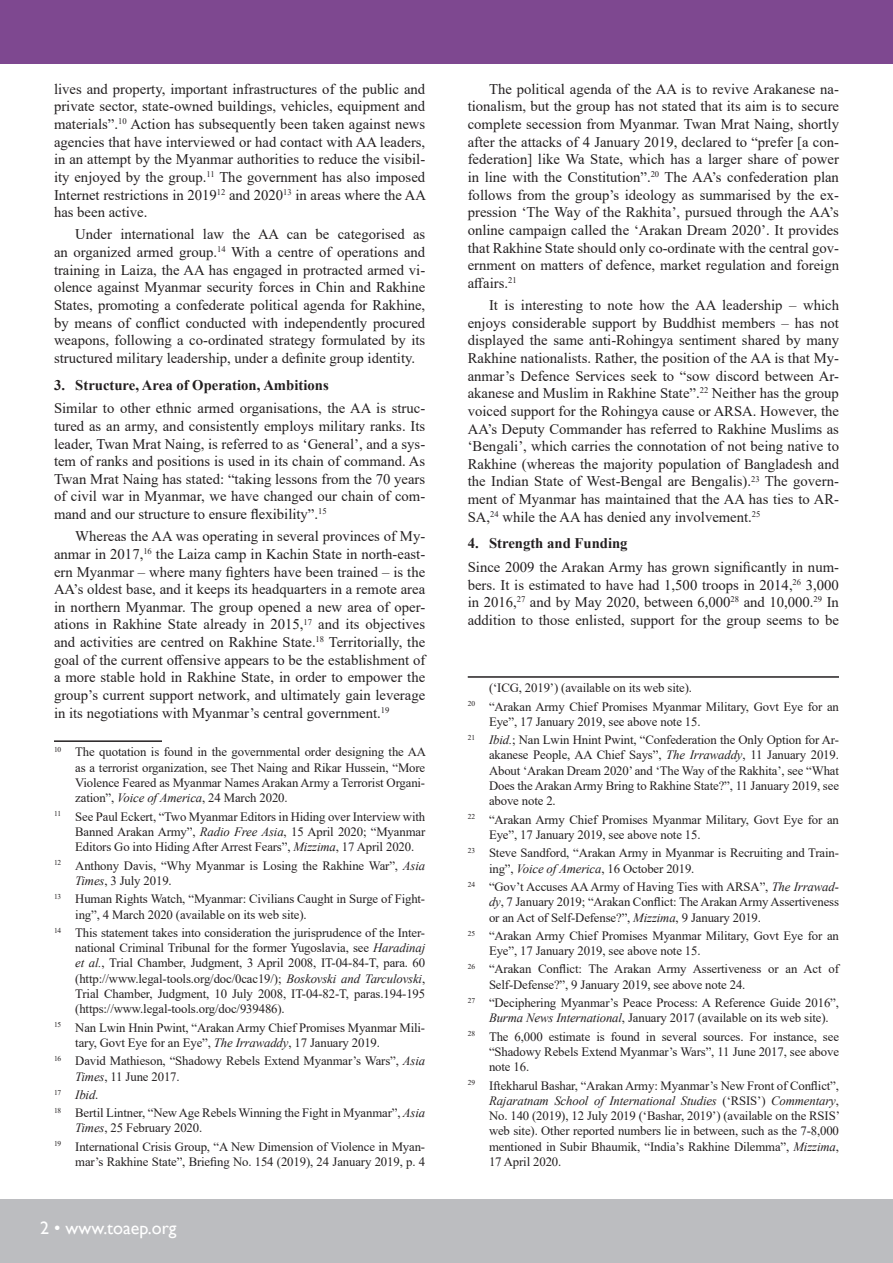
<style>
.page{position:relative;width:893px;height:1263px;background:#fff}
.page>*{position:absolute;margin:0;border:0;box-sizing:border-box;transform-origin:0 0}
.t1{font:18px "Gill Sans";color:#fff}
.Para_mid{font:14.7px/17.7px "Times New Roman";color:#231f20;text-align:justify}
.Para_last{font:14.7px/17.7px "Times New Roman";color:#231f20;text-align:justify}
.Para_first{font:14.7px/17.7px "Times New Roman";color:#231f20;text-align:justify}
.Heading_1{font:700 14.7px "Times New Roman";color:#231f20}
.Footnote_Text{font:12.75px/15.3px "Times New Roman";letter-spacing:-.01em;color:#231f20}
.Footnote_Text-2{font:italic 12.75px "Times New Roman";color:#231f20}
.s1{font-style:italic}
.s2{font-style:normal}
</style>
<div class="page">
<div style="left:0;top:1199px;width:893px;height:64px;background:#bcbdc0"></div>
<div style="left:0;top:0;width:893px;height:64px;background:#7e4890"></div>
<hr style="left:54px;top:740px;width:108px;height:2px;background:#231f20">
<hr style="left:468px;top:676px;width:371px;height:2px;background:#231f20">
<p class="Para_first" style="left:54px;top:80px;width:374px">lives and property, important infrastructures of the public and private sector, state-owned buildings, vehicles, equipment and materials”.<sup>10</sup> Action has subsequently been taken against news agencies that have interviewed or had contact with AA leaders, in an attempt by the Myanmar authorities to reduce the visibil&shy;ity enjoyed by the group.<sup>11</sup> The government has also imposed Internet restrictions in 2019<sup>12</sup> and 2020<sup>13</sup> in areas where the AA has been active.</p>
<p class="Para_last" style="left:54px;top:225px;width:373px;text-indent:21px">Under international law the AA can be categorised as an organized armed group.<sup>14</sup> With a centre of operations and training in Laiza, the AA has engaged in protracted armed vi&shy;olence against Myanmar security forces in Chin and Rakhine States, promoting a confederate political agenda for Rakhine, by means of conflict conducted with independently procured weapons, following a co-ordinated strategy formulated by its structured military leadership, under a definite group identity.</p>
<h1 class="Heading_1" style="left:54px;top:374px;width:276px">3. Structure, Area of Operation, Ambitions</h1>
<p class="Para_first" style="left:54px;top:399px;width:373px">Similar to other ethnic armed organisations, the AA is struc&shy;tured as an army, and consistently employs military ranks. Its leader, Twan Mrat Naing, is referred to as ‘General’, and a sys&shy;tem of ranks and positions is used in its chain of command. As Twan Mrat Naing has stated: “taking lessons from the 70 years of civil war in Myanmar, we have changed our chain of com&shy;mand and our structure to ensure flexibility”.<sup>15</sup></p>
<p class="Para_mid" style="left:54px;top:527px;width:373px;text-indent:21px">Whereas the AA was operating in several provinces of My&shy;anmar in 2017,<sup>16</sup> the Laiza camp in Kachin State in north-east&shy;ern Myanmar – where many fighters have been trained – is the AA’s oldest base, and it keeps its headquarters in a remote area in northern Myanmar. The group opened a new area of oper&shy;ations in Rakhine State already in 2015,<sup>17</sup> and its objectives and activities are centred on Rakhine State.<sup>18</sup> Territorially, the goal of the current offensive appears to be the establishment of a more stable hold in Rakhine State, in order to empower the group’s current support network, and ultimately gain leverage in its negotiations with Myanmar’s central government.<sup>19</sup></p>
<p class="Footnote_Text" style="left:75px;top:744px;width:352px;text-align:justify;text-indent:-21px"><sup>10</sup> The quotation is found in the governmental order designing the AA as a terrorist organization, see Thet Naing and Rikar Hussein, “More Violence Feared as Myanmar Names Arakan Army a Terrorist Organi&shy;zation”, <span class="s1">Voice of America</span>, 24 March 2020.</p>
<p class="Footnote_Text" style="left:75px;top:808px;width:351px;text-align:justify;text-indent:-21px"><sup>11</sup> See Paul Eckert, “Two Myanmar Editors in Hiding over Interview with Banned Arakan Army”, <span class="s1">Radio Free Asia</span>, 15 April 2020; “Myanmar Editors Go into Hiding After Arrest Fears”, <span class="s1">Mizzima</span>, 17 April 2020.</p>
<p class="Footnote_Text" style="left:75px;top:857px;width:351px;text-indent:-21px"><sup>12</sup> Anthony Davis, “Why Myanmar is Losing the Rakhine War”, <span class="s1">Asia<br>Times</span>, 3 July 2019.</p>
<p class="Footnote_Text" style="left:75px;top:891px;width:351px;text-indent:-21px"><sup>13</sup> Human Rights Watch, “Myanmar: Civilians Caught in Surge of Fight&shy;ing”, 4 March 2020 (available on its web site).</p>
<p class="Footnote_Text" style="left:75px;top:924px;width:351px;text-align:justify;text-indent:-21px"><sup>14</sup> This statement takes into consideration the jurisprudence of the Inter&shy;national Criminal Tribunal for the former Yugoslavia, see <span class="s1">Haradinaj et al.</span>, Trial Chamber, Judgment, 3 April 2008, IT-04-84-T, para. 60 (http://www.legal-tools.org/doc/0cac19/); <span class="s1">Boskovski and Tarculovski</span>, Trial Chamber, Judgment, 10 July 2008, IT-04-82-T, paras.194-195 (https://www.legal-tools.org/doc/939486).</p>
<p class="Footnote_Text" style="left:75px;top:1019px;width:351px;text-indent:-21px"><sup>15</sup> Nan Lwin Hnin Pwint, “Arakan Army Chief Promises Myanmar Mili&shy;tary, Govt Eye for an Eye”, <span class="s1">The Irrawaddy</span>, 17 January 2019.</p>
<p class="Footnote_Text" style="left:75px;top:1053px;width:351px;text-indent:-21px"><sup>16</sup> David Mathieson, “Shadowy Rebels Extend Myanmar’s Wars”, <span class="s1">Asia<br>Times</span>, 11 June 2017.</p>
<p class="Footnote_Text-2" style="left:54px;top:1086px;width:46px"><sup>17</sup> Ibid<span class="s2">.</span></p>
<p class="Footnote_Text" style="left:75px;top:1105px;width:351px;text-indent:-21px"><sup>18</sup> Bertil Lintner, “New Age Rebels Winning the Fight in Myanmar”, <span class="s1">Asia<br>Times</span>, 25 February 2020.</p>
<p class="Footnote_Text" style="left:54px;top:1138px;width:373px;text-align:right"><sup>19</sup> International Crisis Group, “A New Dimension of Violence in Myan&shy;mar’s Rakhine State”, Briefing No. 154 (2019), 24 January 2019, p. 4</p>
<p class="t1" style="left:40px;top:1218px;width:138px">2 • www.toaep.org</p>
<p class="Para_mid" style="left:468px;top:80px;width:373px;text-indent:21px">The political agenda of the AA is to revive Arakanese na&shy;tionalism, but the group has not stated that its aim is to secure complete secession from Myanmar. Twan Mrat Naing, shortly after the attacks of 4 January 2019, declared to “prefer [a con&shy;federation] like Wa State, which has a larger share of power in line with the Constitution”.<sup>20</sup> The AA’s confederation plan follows from the group’s ideology as summarised by the ex&shy;pression ‘The Way of the Rakhita’, pursued through the AA’s online campaign called the ‘Arakan Dream 2020’. It provides that Rakhine State should only co-ordinate with the central gov&shy;ernment on matters of defence, market regulation and foreign affairs.<sup>21</sup></p>
<p class="Para_last" style="left:468px;top:296px;width:373px;text-indent:21px">It is interesting to note how the AA leadership – which enjoys considerable support by Buddhist members – has not displayed the same anti-Rohingya sentiment shared by many Rakhine nationalists. Rather, the position of the AA is that My&shy;anmar’s Defence Services seek to “sow discord between Ar&shy;akanese and Muslim in Rakhine State”.<sup>22</sup> Neither has the group voiced support for the Rohingya cause or ARSA. However, the AA’s Deputy Commander has referred to Rakhine Muslims as ‘Bengali’, which carries the connotation of not being native to Rakhine (whereas the majority population of Bangladesh and the Indian State of West-Bengal are Bengalis).<sup>23</sup> The govern&shy;ment of Myanmar has maintained that the AA has ties to AR-SA,<sup>24</sup> while the AA has denied any involvement.<sup>25</sup></p>
<h1 class="Heading_1" style="left:468px;top:533px;width:161px">4. Strength and Funding</h1>
<p class="Para_first" style="left:468px;top:558px;width:373px">Since 2009 the Arakan Army has grown significantly in num&shy;bers. It is estimated to have had 1,500 troops in 2014,<sup>26</sup> 3,000 in 2016,<sup>27</sup> and by May 2020, between 6,000<sup>28</sup> and 10,000.<sup>29</sup> In addition to those enlisted, support for the group seems to be</p>
<p class="Footnote_Text" style="left:489px;top:680px;width:204px">(‘ICG, 2019’) (available on its web site).</p>
<p class="Footnote_Text" style="left:489px;top:698px;width:351px;text-indent:-21px"><sup>20</sup> “Arakan Army Chief Promises Myanmar Military, Govt Eye for an<br>Eye”, 17 January 2019, see above note 15.</p>
<p class="Footnote_Text" style="left:489px;top:732px;width:351px;text-align:justify;text-indent:-21px"><sup>21</sup> <span class="s1">Ibid.</span>; Nan Lwin Hnint Pwint, “Confederation the Only Option for Ar&shy;akanese People, AA Chief Says”, <span class="s1">The Irrawaddy</span>, 11 January 2019.<br>About ‘Arakan Dream 2020’ and ‘The Way of the Rakhita’, see “What Does the Arakan Army Bring to Rakhine State?”, 11 January 2019, see above note 2.</p>
<p class="Footnote_Text" style="left:489px;top:811px;width:351px;text-indent:-21px"><sup>22</sup> “Arakan Army Chief Promises Myanmar Military, Govt Eye for an<br>Eye”, 17 January 2019, see above note 15.</p>
<p class="Footnote_Text" style="left:489px;top:845px;width:351px;text-indent:-21px"><sup>23</sup> Steve Sandford, “Arakan Army in Myanmar is Recruiting and Train&shy;ing”, <span class="s1">Voice of America</span>, 16 October 2019.</p>
<p class="Footnote_Text" style="left:489px;top:878px;width:351px;text-align:justify;text-indent:-21px"><sup>24</sup> “Gov’t Accuses AA Army of Having Ties with ARSA”, <span class="s1">The Irrawad&shy;dy</span>, 7 January 2019; “Arakan Conflict: The Arakan Army Assertiveness or an Act of Self-Defense?”, <span class="s1">Mizzima</span>, 9 January 2019.</p>
<p class="Footnote_Text" style="left:489px;top:927px;width:351px;text-indent:-21px"><sup>25</sup> “Arakan Army Chief Promises Myanmar Military, Govt Eye for an<br>Eye”, 17 January 2019, see above note 15.</p>
<p class="Footnote_Text" style="left:489px;top:961px;width:351px;text-indent:-21px"><sup>26</sup> “Arakan Conflict: The Arakan Army Assertiveness or an Act of<br>Self-Defense?”, 9 January 2019, see above note 24.</p>
<p class="Footnote_Text" style="left:489px;top:995px;width:351px;text-indent:-21px"><sup>27</sup> “Deciphering Myanmar’s Peace Process: A Reference Guide 2016”,<br><span class="s1">Burma News International</span>, January 2017 (available on its web site).</p>
<p class="Footnote_Text" style="left:489px;top:1028px;width:351px;text-align:justify;text-indent:-21px"><sup>28</sup> The 6,000 estimate is found in several sources. For instance, see “Shadowy Rebels Extend Myanmar’s Wars”, 11 June 2017, see above note 16.</p>
<p class="Footnote_Text" style="left:489px;top:1077px;width:352px;text-align:justify;text-indent:-21px"><sup>29</sup> Iftekharul Bashar, “Arakan Army: Myanmar’s New Front of Conflict”, <span class="s1">Rajaratnam School of International Studies</span> (‘RSIS’) <span class="s1">Commentary</span>, No. 140 (2019), 12 July 2019 (‘Bashar, 2019’) (available on the RSIS’ web site). Other reported numbers lie in between, such as the 7-8,000 mentioned in Subir Bhaumik, “India’s Rakhine Dilemma”, <span class="s1">Mizzima</span>, 17 April 2020.</p>
</div>
